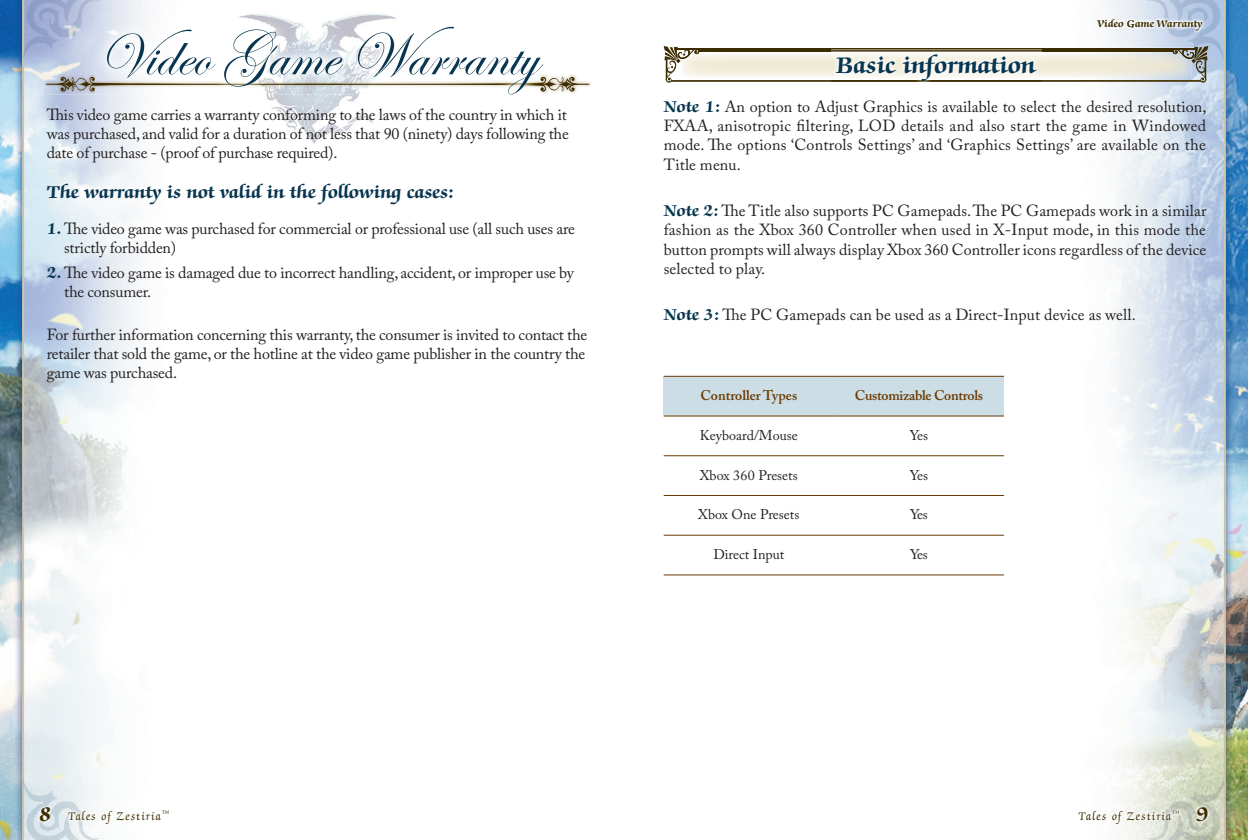
<style>
.page{position:relative;width:1248px;height:840px;background:#fff}
.page>*{position:absolute;margin:0;border:0;box-sizing:border-box;transform-origin:0 0}
.t1{font:62.4px "Edwardian Script ITC";color:#08354f}
.t2{font:700 26px "Zapf Chancery";color:#08354f}
.t3{font:700 22.6px "Zapf Chancery";color:#3c2c00}
.t4{font:700 20px "Zapf Chancery";color:#08354f}
.t5{font:16px/19.2px "Adobe Caslon Pro";letter-spacing:-.01em;color:#231f20}
.t6{font:16px "Adobe Caslon Pro";letter-spacing:.01em;color:#231f20}
.t7{font:14px "Adobe Caslon Pro";color:#231f20}
.t8{font:600 14px "Adobe Caslon Pro";letter-spacing:-.02em;color:#693a00}
.t9{font:600 14px "Adobe Caslon Pro";color:#693a00}
.t10{font:12.8px "Zapf Chancery";letter-spacing:.1em;color:#3c2c00}
.t11{font:700 11.4px "Zapf Chancery";color:#3c2c00}
.t12{font:7.4px "Zapf Chancery";color:#3c2c00}
.s1{font-family:"Zapf Chancery";font-weight:700;font-size:18px;color:#08354f}
</style>
<div class="page">
<img style="left:0;top:0;width:1247px;height:839px">
<img style="left:65px;top:807px;width:107px;height:19px">
<img style="left:1075px;top:807px;width:106px;height:19px">
<img style="left:37px;top:804px;width:16px;height:19px">
<img style="left:1193px;top:804px;width:17px;height:19px">
<img style="left:232px;top:9px;width:171px;height:138px">
<img style="left:43px;top:74px;width:549px;height:21px">
<svg style="left:663px;top:46px;width:545px;height:38px"></svg>
<img style="left:1093px;top:16px;width:112px;height:17px">
<img style="left:831px;top:51px;width:210px;height:35px">
<img style="left:831px;top:52px;width:210px;height:26px">
<img style="left:831px;top:49px;width:33px;height:2px">
<img style="left:831px;top:80px;width:33px;height:2px">
<img style="left:864px;top:49px;width:177px;height:2px">
<img style="left:864px;top:80px;width:177px;height:2px">
<img style="left:95px;top:15px;width:459px;height:91px">
<img style="left:232px;top:15px;width:171px;height:91px">
<img style="left:95px;top:74px;width:459px;height:21px">
<img style="left:232px;top:74px;width:171px;height:21px">
<svg style="left:45px;top:77px;width:545px;height:14px"></svg>
<img style="left:95px;top:83px;width:247px;height:3px">
<div style="left:663px;top:376px;width:170px;height:40px;background:#cddde6"></div>
<div style="left:833px;top:376px;width:170px;height:40px;background:#cddde6"></div>
<svg style="left:663px;top:416px;width:170px;height:158px"></svg>
<hr style="left:663px;top:376px;width:170px;height:1px;background:#693a00">
<hr style="left:663px;top:415px;width:170px;height:1px;background:#693a00">
<hr style="left:663px;top:455px;width:170px;height:1px;background:#693a00">
<hr style="left:663px;top:495px;width:170px;height:1px;background:#693a00">
<hr style="left:833px;top:495px;width:170px;height:1px;background:#693a00">
<hr style="left:663px;top:534px;width:170px;height:1px;background:#693a00">
<hr style="left:833px;top:534px;width:170px;height:1px;background:#693a00">
<hr style="left:663px;top:574px;width:170px;height:1px;background:#693a00">
<hr style="left:833px;top:574px;width:170px;height:1px;background:#693a00">
<hr style="left:833px;top:376px;width:170px;height:1px;background:#693a00">
<hr style="left:833px;top:415px;width:170px;height:1px;background:#693a00">
<hr style="left:833px;top:455px;width:170px;height:1px;background:#693a00">
<h1 class="t1" style="left:98px;top:21px;width:441px">Video Game Warranty</h1>
<p class="t5" style="left:47px;top:105px;width:523px">This video game carries a warranty conforming to the laws of the country in which it was purchased, and valid for a duration of not less that 90 (ninety) days following the date of purchase - (proof of purchase required).</p>
<p class="t4" style="left:47px;top:182px;width:408px">The warranty is not valid in the following cases:</p>
<p class="t5" style="left:64px;top:219px;width:512px;text-indent:-17px"><span class="s1">1.</span> The video game was purchased for commercial or professional use (all such uses are strictly forbidden)</p>
<p class="t5" style="left:64px;top:262px;width:511px;text-indent:-17px"><span class="s1">2.</span> The video game is damaged due to incorrect handling, accident, or improper use by the consumer.</p>
<p class="t5" style="left:47px;top:325px;width:542px">For further information concerning this warranty, the consumer is invited to contact the retailer that sold the game, or the hotline at the video game publisher in the country the game was purchased.</p>
<h2 class="t2" style="left:836px;top:51px;width:201px">Basic information</h2>
<p class="t11" style="left:1097px;top:17px;width:107px">Video Game Warranty</p>
<p class="t5" style="left:663px;top:97px;width:544px;text-align:justify"><span class="s1">Note 1:</span> An option to Adjust Graphics is available to select the desired resolution, FXAA, anisotropic filtering, LOD details and also start the game in Windowed mode. The options ‘Controls Settings’ and ‘Graphics Settings’ are available on the Title menu.</p>
<p class="t5" style="left:663px;top:201px;width:544px;text-align:justify"><span class="s1">Note 2:</span> The Title also supports PC Gamepads. The PC Gamepads work in a similar fashion as the Xbox 360 Controller when used in X-Input mode, in this mode the button prompts will always display Xbox 360 Controller icons regardless of the device selected to play.</p>
<p class="t6" style="left:663px;top:305px;width:473px"><span class="s1">Note 3:</span> The PC Gamepads can be used as a Direct-Input device as well.</p>
<p class="t9" style="left:700px;top:387px;width:98px">Controller Types</p>
<p class="t8" style="left:854px;top:387px;width:129px">Customizable Controls</p>
<p class="t7" style="left:699px;top:426px;width:99px">Keyboard/Mouse</p>
<p class="t7" style="left:909px;top:426px;width:20px">Yes</p>
<p class="t7" style="left:699px;top:466px;width:99px">Xbox 360 Presets</p>
<p class="t7" style="left:909px;top:466px;width:20px">Yes</p>
<p class="t7" style="left:698px;top:506px;width:103px">Xbox One Presets</p>
<p class="t7" style="left:909px;top:506px;width:19px">Yes</p>
<p class="t7" style="left:713px;top:546px;width:72px">Direct Input</p>
<p class="t7" style="left:909px;top:546px;width:19px">Yes</p>
<h3 class="t3" style="left:39px;top:802px;width:14px">8</h3>
<p class="t12" style="left:1172px;top:808px;width:9px">™</p>
<h3 class="t3" style="left:1196px;top:802px;width:14px">9</h3>
<p class="t10" style="left:68px;top:808px;width:103px">Tales of Zestiria<sup>™</sup></p>
<p class="t10" style="left:1078px;top:808px;width:94px">Tales of Zestiria</p>
</div>
